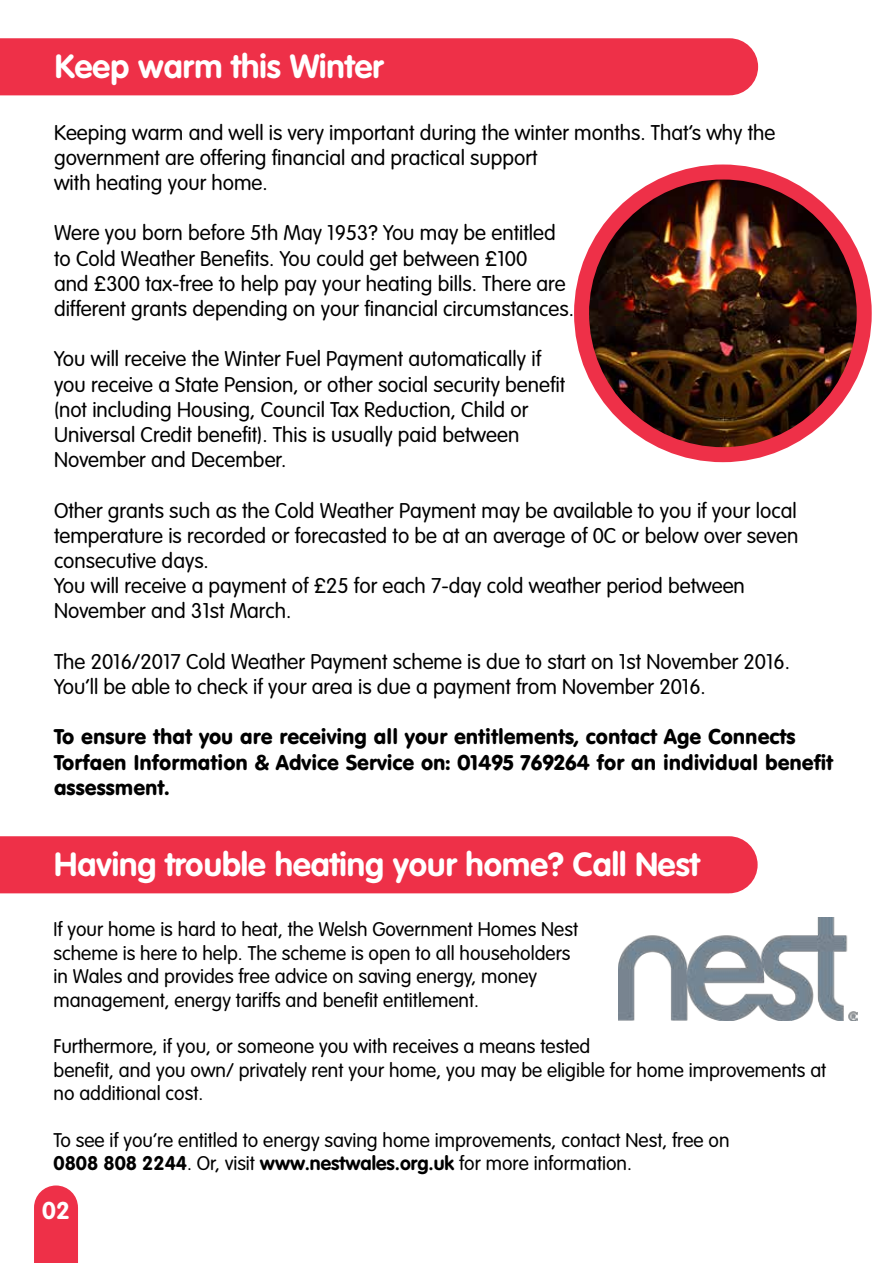
<style>
.page{position:relative;width:893px;height:1263px;background:#fff}
.page>*{position:absolute;margin:0;border:0;box-sizing:border-box;transform-origin:0 0}
.t1{font:700 33px "VAG Rounded";color:#fff}
.t2{font:700 24px "VAG Rounded";color:#fff}
.t3{font:300 21px/25.2px "VAG Rounded";color:#000}
.t4{font:21px/25.2px "VAG Rounded BT";color:#000}
.t5{font:300 19.5px/23.4px "VAG Rounded";color:#000}
.s1{font-weight:700}
</style>
<div class="page">
<div style="left:0;top:38px;width:758px;height:57px;background:#ee3048"></div>
<svg style="left:34px;top:1185px;width:44px;height:78px;background:#ef3e54"></svg>
<div style="left:0;top:836px;width:758px;height:57px;background:#ee3048"></div>
<img style="left:582px;top:172px;width:282px;height:283px;border-radius:141px">
<div style="left:574px;top:164px;width:298px;height:298px;border:15px solid #ee3048;border-radius:50%"></div>
<img style="left:618px;top:917px;width:239px;height:103px">
<h1 class="t1" style="left:55px;top:47px;width:330px">Keep warm this Winter</h1>
<p class="t3" style="left:54px;top:120px;width:723px">Keeping warm and well is very important during the winter months. That’s why the government are offering financial and practical support<br>with heating your home.</p>
<p class="t3" style="left:54px;top:220px;width:522px">Were you born before 5th May 1953? You may be entitled to Cold Weather Benefits. You could get between £100<br>and £300 tax-free to help pay your heating bills. There are different grants depending on your financial circumstances.</p>
<p class="t3" style="left:54px;top:346px;width:513px">You will receive the Winter Fuel Payment automatically if you receive a State Pension, or other social security benefit (not including Housing, Council Tax Reduction, Child or Universal Credit benefit). This is usually paid between November and December.</p>
<p class="t3" style="left:54px;top:498px;width:746px">Other grants such as the Cold Weather Payment may be available to you if your local temperature is recorded or forecasted to be at an average of 0C or below over seven consecutive days.<br>You will receive a payment of £25 for each 7-day cold weather period between November and 31st March.</p>
<p class="t3" style="left:54px;top:649px;width:737px">The 2016/2017 Cold Weather Payment scheme is due to start on 1st November 2016.<br>You’ll be able to check if your area is due a payment from November 2016.</p>
<p class="t4" style="left:54px;top:724px;width:781px">To ensure that you are receiving all your entitlements, contact Age Connects<br>Torfaen Information &amp; Advice Service on: 01495 769264 for an individual benefit assessment.</p>
<h1 class="t1" style="left:54px;top:845px;width:647px">Having trouble heating your home? Call Nest</h1>
<p class="t5" style="left:54px;top:918px;width:526px">If your home is hard to heat, the Welsh Government Homes Nest scheme is here to help. The scheme is open to all householders in Wales and provides free advice on saving energy, money management, energy tariffs and benefit entitlement.</p>
<p class="t5" style="left:54px;top:1035px;width:774px">Furthermore, if you, or someone you with receives a means tested<br>benefit, and you own/ privately rent your home, you may be eligible for home improvements at no additional cost.</p>
<p class="t5" style="left:54px;top:1128px;width:677px">To see if you’re entitled to energy saving home improvements, contact Nest, free on<br><span class="s1">0808 808 2244</span>. Or, visit <span class="s1">www.nestwales.org.uk</span> for more information.</p>
<p class="t2" style="left:42px;top:1196px;width:29px">02</p>
</div>
